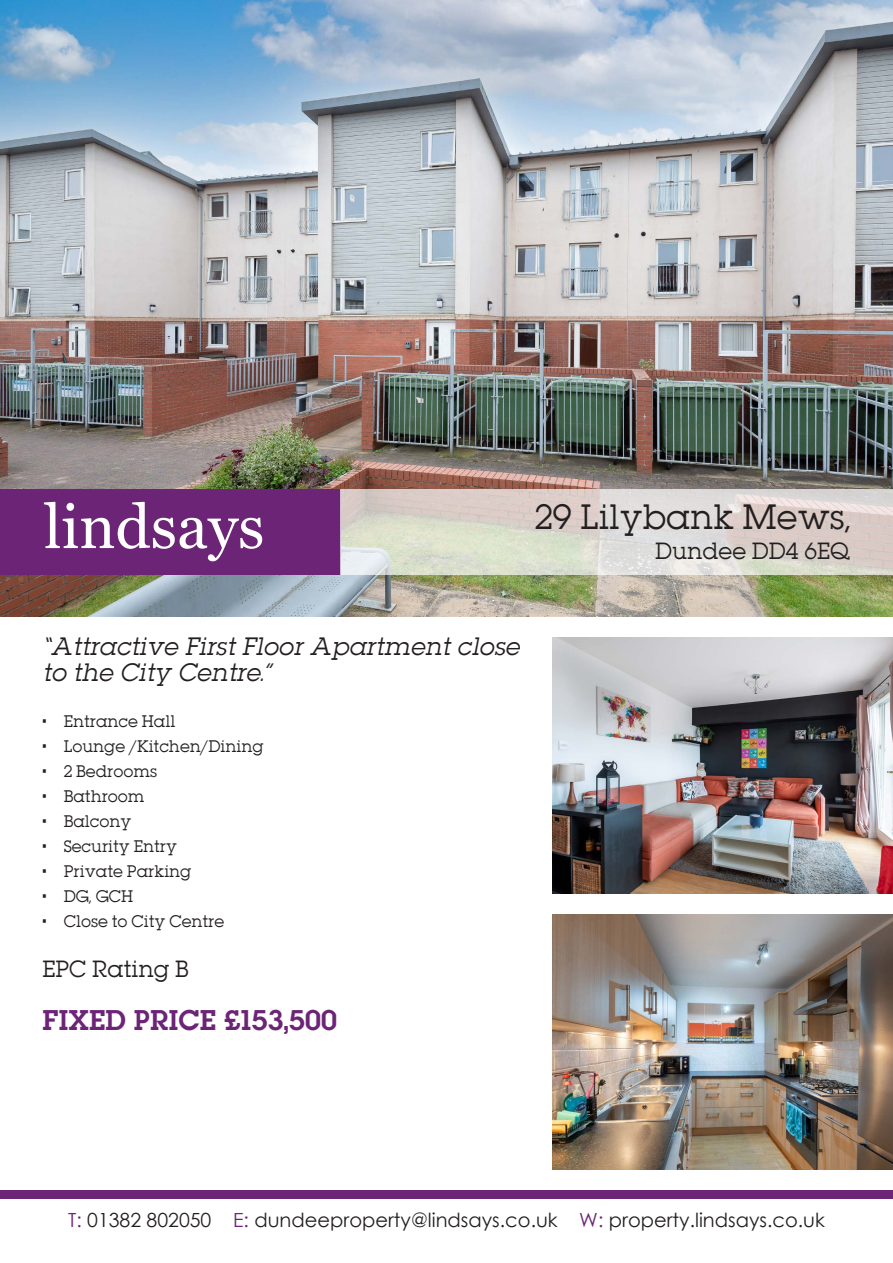
<style>
.page{position:relative;width:893px;height:1263px;background:#fff}
.page>*{position:absolute;margin:0;border:0;box-sizing:border-box;transform-origin:0 0}
.t1{font:31.5px "Lubalin";color:#231f20}
.t2{font:25.5px "Lubalin Demi";color:#6c2476}
.t3{font:italic 22.5px/25.5px "Lubalin";color:#231f20}
.t4{font:21px "Lubalin";color:#231f20}
.t5{font:19.5px "Century Gothic";color:#231f20}
.t6{font:15px "Lubalin";color:#231f20}
.s1{color:#6c2476}
</style>
<div class="page">
<img style="left:0;top:0;width:893px;height:617px">
<img style="left:553px;top:638px;width:340px;height:255px">
<img style="left:553px;top:914px;width:340px;height:255px">
<div style="left:0;top:489px;width:340px;height:85px;background:#6c2476"></div>
<svg style="left:44px;top:502px;width:218px;height:59px"></svg>
<div style="left:0;top:1191px;width:893px;height:8px;background:#6c2476"></div>
<svg style="left:340px;top:489px;width:553px;height:85px;background:#dcd7d0"></svg>
<h1 class="t1" style="left:535px;top:496px;width:317px">29 Lilybank Mews,</h1>
<h3 class="t4" style="left:655px;top:536px;width:197px">Dundee DD4 6EQ</h3>
<h3 class="t3" style="left:43px;top:634px;width:479px">“Attractive First Floor Apartment close to the City Centre.”</h3>
<p class="t6" style="left:43px;top:711px;width:134px">• Entrance Hall</p>
<p class="t6" style="left:43px;top:736px;width:223px">• Lounge /Kitchen/Dining</p>
<p class="t6" style="left:43px;top:761px;width:116px">• 2 Bedrooms</p>
<p class="t6" style="left:43px;top:786px;width:104px">• Bathroom</p>
<p class="t6" style="left:43px;top:811px;width:90px">• Balcony</p>
<p class="t6" style="left:43px;top:836px;width:136px">• Security Entry</p>
<p class="t6" style="left:43px;top:861px;width:150px">• Private Parking</p>
<p class="t6" style="left:43px;top:886px;width:92px">• DG, GCH</p>
<p class="t6" style="left:43px;top:911px;width:183px">• Close to City Centre</p>
<h3 class="t4" style="left:43px;top:954px;width:148px">EPC Rating B</h3>
<h2 class="t2" style="left:43px;top:1001px;width:296px">FIXED PRICE £153,500</h2>
<h3 class="t5" style="left:68px;top:1206px;width:758px"><span class="s1">T:</span> 01382 802050 <span class="s1">E:</span> dundeeproperty@lindsays.co.uk <span class="s1">W:</span> property.lindsays.co.uk</h3>
</div>
